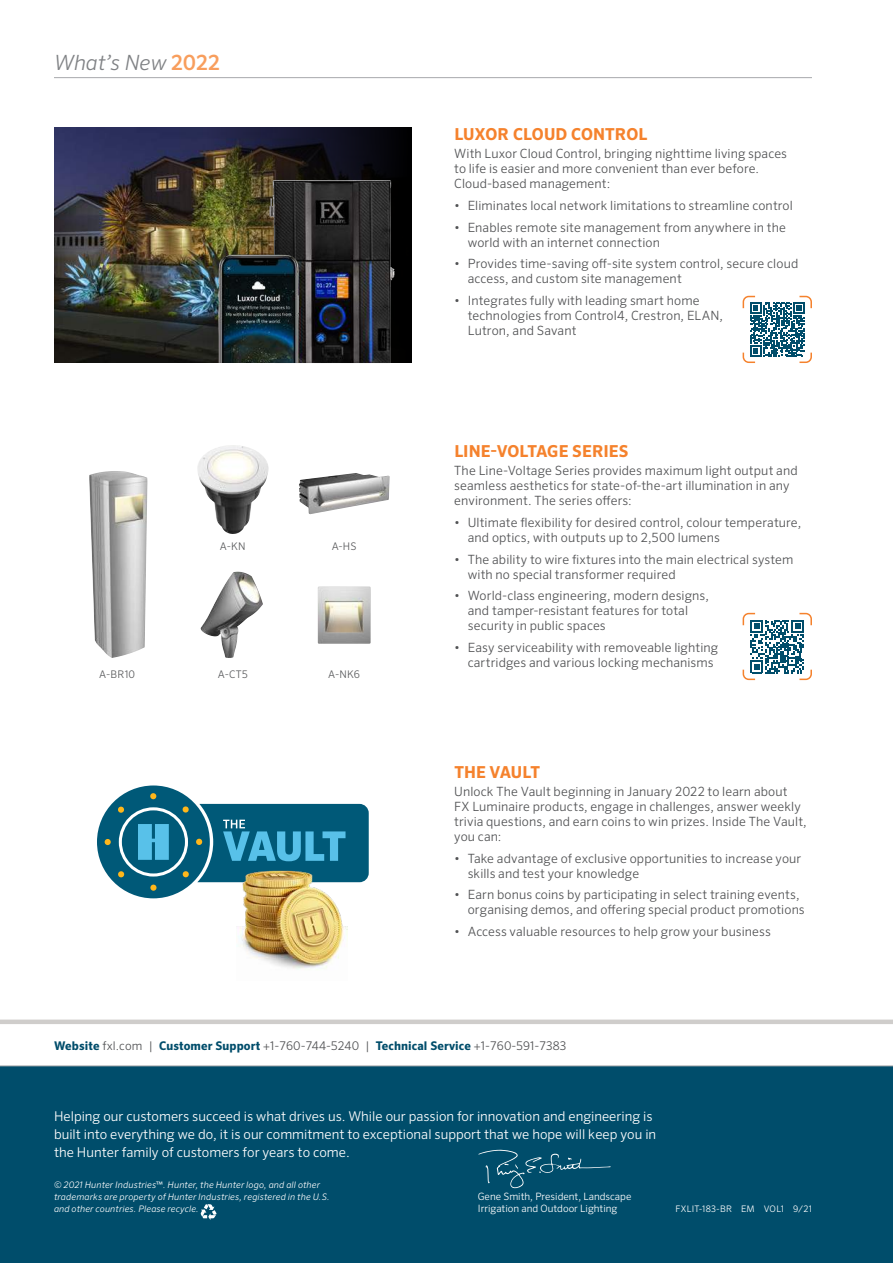
<style>
.page{position:relative;width:893px;height:1263px;background:#fff}
.page>*{position:absolute;margin:0;border:0;box-sizing:border-box;transform-origin:0 0}
.t1{font:italic 300 21px "Sero Pro";color:#808285}
.t2{font:700 16.5px "Sero Pro";color:#f5822d}
.t3{font:300 13.5px/18px "Sero Pro";color:#fff}
.t4{font:300 12.75px/15px "Sero Pro";letter-spacing:.01em;color:#515254}
.t5{font:300 12px "Sero Pro";letter-spacing:.01em;color:#515254}
.t6{font:300 10.5px "Sero Pro";letter-spacing:.02em;color:#58595b}
.t7{font:300 10.2px/12.1px "Sero Pro";color:#fff}
.t8{font:italic 300 9px/12px "Sero Pro";letter-spacing:.015em;color:#fff}
.t9{font:300 9px "Sero Pro";letter-spacing:.025em;color:#fff}
.s1{font-weight:500;font-style:normal;color:#f89e5d}
.s2{font-weight:700;color:#004d6b}
.s3{font-weight:400;font-style:normal}
</style>
<div class="page">
<div style="left:0;top:1066px;width:893px;height:197px;background:#004d6b"></div>
<svg style="left:200px;top:1204px;width:17px;height:16px"></svg>
<div style="left:0;top:1019px;width:893px;height:5px;background:#cfcdcb"></div>
<hr style="left:0;top:1066px;width:893px;height:1px;background:#a7a9ac">
<svg style="left:478px;top:1150px;width:133px;height:38px"></svg>
<hr style="left:54px;top:77px;width:758px;height:1px;background:#a7a9ac">
<div style="left:97px;top:785px;width:113px;height:113px;background:#005978;border-radius:50%"></div>
<svg style="left:105px;top:793px;width:264px;height:98px"></svg>
<img style="left:237px;top:868px;width:110px;height:102px">
<svg style="left:743px;top:613px;width:69px;height:67px"></svg>
<svg style="left:91px;top:445px;width:299px;height:213px"></svg>
<img style="left:54px;top:127px;width:153px;height:236px">
<svg style="left:743px;top:296px;width:69px;height:67px"></svg>
<img style="left:207px;top:127px;width:205px;height:236px">
<img style="left:269px;top:180px;width:5px;height:75px">
<img style="left:218px;top:255px;width:81px;height:108px">
<svg style="left:229px;top:572px;width:8px;height:6px"></svg>
<img style="left:306px;top:473px;width:50px;height:6px">
<img style="left:318px;top:586px;width:51px;height:10px">
<img style="left:209px;top:445px;width:25px;height:6px">
<img style="left:89px;top:471px;width:28px;height:56px">
<h1 class="t1" style="left:54px;top:50px;width:168px">What’s New <span class="s1">2022</span></h1>
<p class="t6" style="left:220px;top:540px;width:27px">A-KN</p>
<p class="t6" style="left:332px;top:540px;width:26px">A-HS</p>
<p class="t6" style="left:99px;top:667px;width:37px">A-BR10</p>
<p class="t6" style="left:328px;top:667px;width:33px">A-NK6</p>
<p class="t6" style="left:218px;top:667px;width:32px">A-CT5</p>
<p class="t2" style="left:454px;top:124px;width:195px">LUXOR CLOUD CONTROL</p>
<p class="t4" style="left:454px;top:148px;width:334px">With Luxor Cloud Control, bringing nighttime living spaces to life is easier and more convenient than ever before.<br>Cloud-based management:</p>
<p class="t4" style="left:454px;top:199px;width:340px">• Eliminates local network limitations to streamline control</p>
<p class="t4" style="left:468px;top:221px;width:320px;text-indent:-14px">• Enables remote site management from anywhere in the world with an internet connection</p>
<p class="t4" style="left:468px;top:258px;width:332px;text-indent:-14px">• Provides time-saving off-site system control, secure cloud access, and custom site management</p>
<p class="t4" style="left:468px;top:294px;width:257px;text-indent:-14px">• Integrates fully with leading smart home technologies from Control4, Crestron, ELAN,<br>Lutron, and Savant</p>
<p class="t2" style="left:454px;top:441px;width:176px">LINE-VOLTAGE SERIES</p>
<p class="t4" style="left:454px;top:465px;width:345px">The Line-Voltage Series provides maximum light output and seamless aesthetics for state-of-the-art illumination in any environment. The series offers:</p>
<p class="t4" style="left:468px;top:516px;width:335px;text-indent:-14px">• Ultimate flexibility for desired control, colour temperature, and optics, with outputs up to 2,500 lumens</p>
<p class="t4" style="left:468px;top:553px;width:327px;text-indent:-14px">• The ability to wire fixtures into the main electrical system with no special transformer required</p>
<p class="t4" style="left:468px;top:590px;width:243px;text-indent:-14px">• World-class engineering, modern designs, and tamper-resistant features for total security in public spaces</p>
<p class="t4" style="left:468px;top:641px;width:252px;text-indent:-14px">• Easy serviceability with removeable lighting cartridges and various locking mechanisms</p>
<p class="t2" style="left:454px;top:762px;width:87px">THE VAULT</p>
<p class="t4" style="left:454px;top:785px;width:354px">Unlock The Vault beginning in January 2022 to learn about<br>FX Luminaire products, engage in challenges, answer weekly trivia questions, and earn coins to win prizes. Inside The Vault, you can:</p>
<p class="t4" style="left:468px;top:852px;width:335px;text-indent:-14px">• Take advantage of exclusive opportunities to increase your skills and test your knowledge</p>
<p class="t4" style="left:468px;top:889px;width:338px;text-indent:-14px">• Earn bonus coins by participating in select training events, organising demos, and offering special product promotions</p>
<p class="t4" style="left:454px;top:925px;width:318px">• Access valuable resources to help grow your business</p>
<p class="t5" style="left:54px;top:1038px;width:514px"><span class="s2">Website</span> fxl.com | <span class="s2">Customer Support</span> +1-760-744-5240 | <span class="s2">Technical Service</span> +1-760-591-7383</p>
<p class="t3" style="left:54px;top:1108px;width:604px">Helping our customers succeed is what drives us. While our passion for innovation and engineering is built into everything we do, it is our commitment to exceptional support that we hope will keep you in the Hunter family of customers for years to come.</p>
<p class="t8" style="left:54px;top:1179px;width:277px">© 2021 Hunter Industries<span class="s3">™</span>. Hunter, the Hunter logo, and all other trademarks are property of Hunter Industries, registered in the U.S. and other countries. Please recycle.</p>
<p class="t7" style="left:478px;top:1191px;width:155px">Gene Smith, President, Landscape<br>Irrigation and Outdoor Lighting</p>
<p class="t9" style="left:676px;top:1203px;width:138px">FXLIT-183-BR EM VOL1 9/21</p>
</div>
